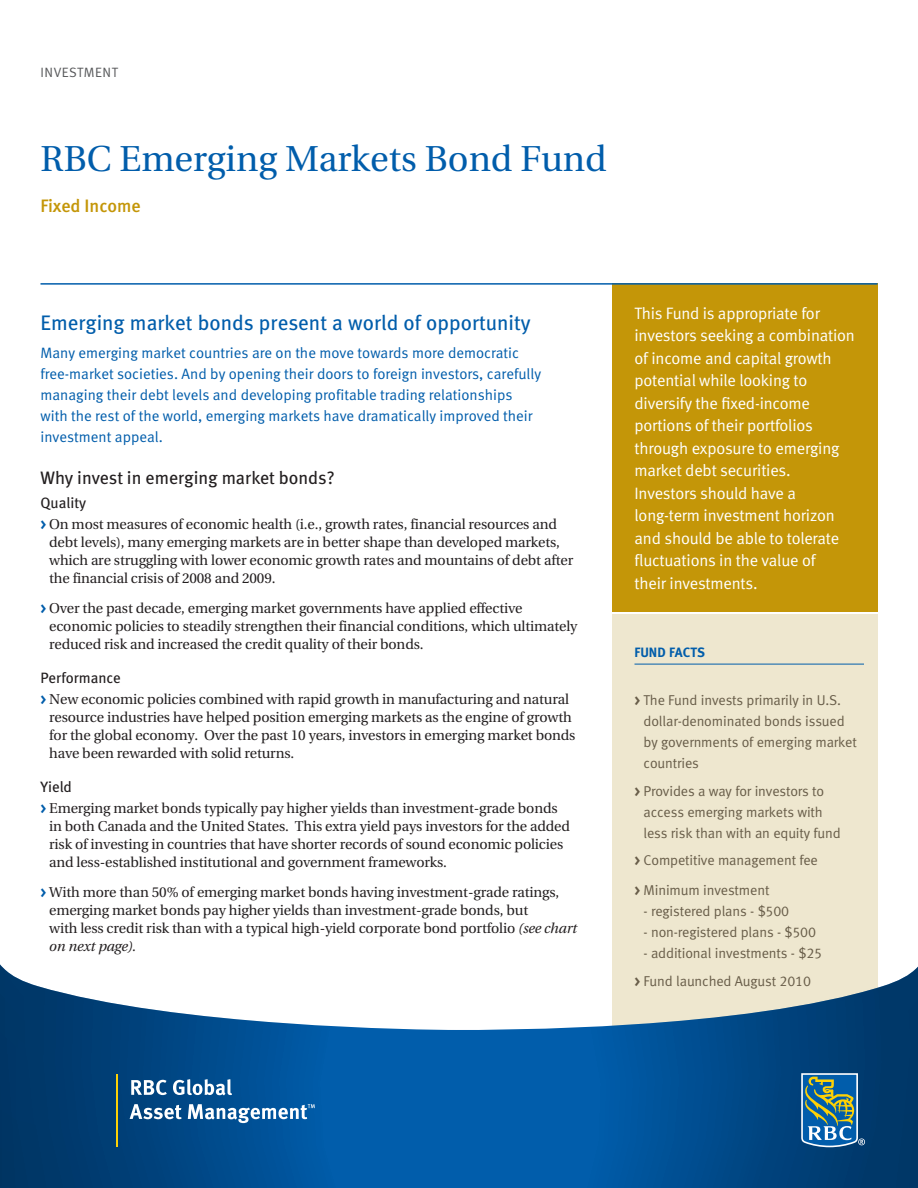
<style>
.page{position:relative;width:918px;height:1188px;background:#fff}
.page>*{position:absolute;margin:0;border:0;box-sizing:border-box;transform-origin:0 0}
.t1{font:36px "Utopia";color:#015dab}
.t2{font:21px "Meta Book LF";color:#015dab}
.t3{font:18px "Meta Book LF";color:#231f20}
.t4{font:18px "Meta Medium LF";color:#c49608}
.t5{font:16.5px/22.5px "Meta Normal LF";letter-spacing:-.01em;color:#fff}
.t6{font:15px/21px "Meta Normal LF";color:#015dab}
.t7{font:15px "Meta Book LF";color:#231f20}
.t8{font:14.25px/18px "Utopia";letter-spacing:-.01em;color:#231f20}
.t9{font:14.25px/21px "Meta Normal LF";letter-spacing:-.01em;color:#685d49}
.t10{font:13.5px "Meta Normal LF";letter-spacing:.04em;color:#57585a}
.t11{font:13.5px "Meta Bold LF";color:#015dab}
.s1{font-family:"Meta Bold LF";color:#015dab}
.s2{font-style:italic}
.s3{font-family:"Meta Bold LF"}
</style>
<div class="page">
<div style="left:612px;top:614px;width:266px;height:490px;background:#eee7cf"></div>
<svg style="left:0;top:964px;width:918px;height:224px"></svg>
<svg style="left:800px;top:1072px;width:65px;height:76px;background:#487e94"></svg>
<hr style="left:116px;top:1075px;width:2px;height:72px;background:#fed105">
<svg style="left:131px;top:1080px;width:36px;height:15px"></svg>
<svg style="left:173px;top:1079px;width:59px;height:16px"></svg>
<svg style="left:130px;top:1104px;width:52px;height:15px"></svg>
<svg style="left:188px;top:1104px;width:127px;height:19px"></svg>
<hr style="left:634px;top:664px;width:230px;height:1px;background:#015dab">
<div style="left:612px;top:284px;width:266px;height:328px;background:#c49608"></div>
<hr style="left:40px;top:283px;width:838px;height:2px;background:#015dab">
<p class="t10" style="left:40px;top:65px;width:79px">Investment</p>
<h1 class="t1" style="left:40px;top:139px;width:568px">RBC Emerging Markets Bond Fund</h1>
<p class="t4" style="left:40px;top:195px;width:102px">Fixed Income</p>
<h2 class="t2" style="left:40px;top:310px;width:492px">Emerging market bonds present a world of opportunity</h2>
<p class="t6" style="left:40px;top:342px;width:502px">Many emerging market countries are on the move towards more democratic free-market societies. And by opening their doors to foreign investors, carefully managing their debt levels and developing profitable trading relationships with the rest of the world, emerging markets have dramatically improved their investment appeal.</p>
<p class="t3" style="left:40px;top:467px;width:296px">Why invest in emerging market bonds?</p>
<p class="t7" style="left:40px;top:494px;width:47px">Quality</p>
<p class="t8" style="left:49px;top:516px;width:526px;text-indent:-9px"><span class="s1">&gt;</span> On most measures of economic health (i.e., growth rates, financial resources and debt levels), many emerging markets are in better shape than developed markets, which are struggling with lower economic growth rates and mountains of debt after the financial crisis of 2008 and 2009.</p>
<p class="t8" style="left:49px;top:600px;width:530px;text-indent:-9px"><span class="s1">&gt;</span> Over the past decade, emerging market governments have applied effective economic policies to steadily strengthen their financial conditions, which ultimately reduced risk and increased the credit quality of their bonds.</p>
<p class="t7" style="left:40px;top:669px;width:82px">Performance</p>
<p class="t8" style="left:49px;top:691px;width:528px;text-indent:-9px"><span class="s1">&gt;</span> New economic policies combined with rapid growth in manufacturing and natural resource industries have helped position emerging markets as the engine of growth for the global economy. Over the past 10 years, investors in emerging market bonds have been rewarded with solid returns.</p>
<p class="t7" style="left:40px;top:778px;width:33px">Yield</p>
<p class="t8" style="left:49px;top:799px;width:522px;text-indent:-9px"><span class="s1">&gt;</span> Emerging market bonds typically pay higher yields than investment-grade bonds in both Canada and the United States. This extra yield pays investors for the added risk of investing in countries that have shorter records of sound economic policies and less-established institutional and government frameworks.</p>
<p class="t8" style="left:49px;top:883px;width:529px;text-indent:-9px"><span class="s1">&gt;</span> With more than 50% of emerging market bonds having investment-grade ratings, emerging market bonds pay higher yields than investment-grade bonds, but<br>with less credit risk than with a typical high-yield corporate bond portfolio <span class="s2">(see chart on next page).</span></p>
<p class="t5" style="left:634px;top:301px;width:222px">This Fund is appropriate for investors seeking a combination of income and capital growth potential while looking to diversify the fixed-income portions of their portfolios through exposure to emerging market debt securities.<br>Investors should have a long-term investment horizon and should be able to tolerate fluctuations in the value of<br>their investments.</p>
<p class="t11" style="left:634px;top:644px;width:72px">FUND FACTS</p>
<p class="t9" style="left:644px;top:689px;width:215px;text-indent:-9px"><span class="s3">&gt;</span> The Fund invests primarily in U.S. dollar-denominated bonds issued by governments of emerging market countries</p>
<p class="t9" style="left:644px;top:780px;width:199px;text-indent:-9px"><span class="s3">&gt;</span> Provides a way for investors to access emerging markets with less risk than with an equity fund</p>
<p class="t9" style="left:634px;top:846px;width:185px;line-height:29.2px"><span class="s3">&gt;</span> Competitive management fee <span class="s3">&gt;</span> Minimum investment</p>
<p class="t9" style="left:644px;top:900px;width:147px">- registered plans - $500</p>
<p class="t9" style="left:644px;top:921px;width:174px">- non-registered plans - $500</p>
<p class="t9" style="left:634px;top:939px;width:189px;line-height:27.8px;text-indent:9px">- additional investments - $25 <span class="s3">&gt;</span> Fund launched August 2010</p>
</div>
